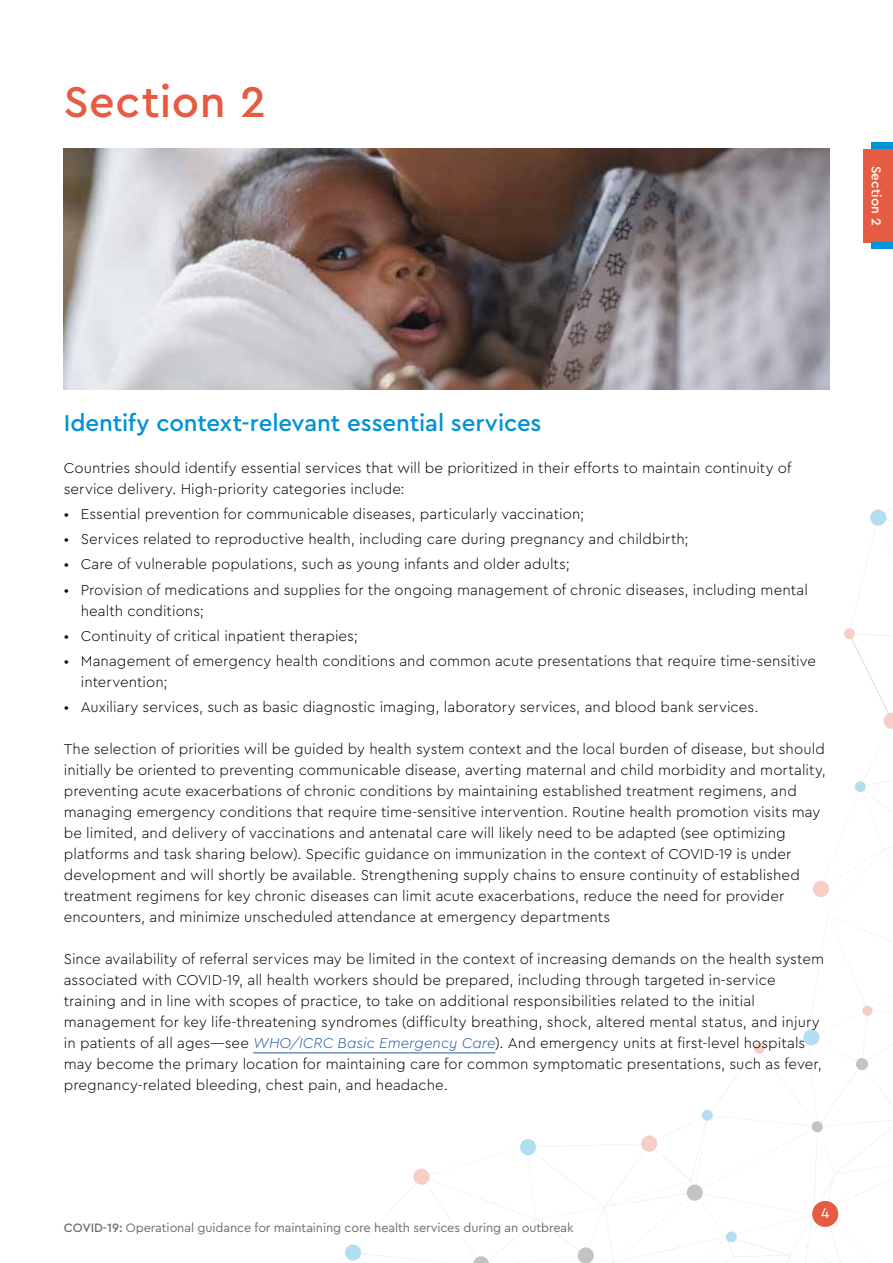
<style>
.page{position:relative;width:893px;height:1263px;background:#fff}
.page>*{position:absolute;margin:0;border:0;box-sizing:border-box;transform-origin:0 0}
.t1{font:500 45px "Cera Pro";letter-spacing:.01em;color:#e65c42}
.t2{font:500 24px "Cera Pro";letter-spacing:-.005em;color:#0093d5}
.t3{font:300 15px/21px "Cera Pro";letter-spacing:.005em;color:#000}
.t4{font:15px "Cera Pro";color:#fff}
.t5{font:500 13.5px "Cera Pro";letter-spacing:.01em;color:#fff}
.t6{font:12.75px "Cera Pro";letter-spacing:-.01em;color:#6d6e71}
.s1{font-style:italic;color:#215e9e}
.s2{font-weight:500}
</style>
<div class="page">
<svg style="left:257px;top:506px;width:636px;height:757px"></svg>
<svg style="left:345px;top:1244px;width:16px;height:17px"></svg>
<div style="left:856px;top:1058px;width:12px;height:12px;background:#c2c3c3;border-radius:50%"></div>
<div style="left:862px;top:1006px;width:11px;height:10px;background:#f7cec6;border-radius:50%"></div>
<div style="left:813px;top:881px;width:16px;height:16px;background:#f7cec6;border-radius:50%"></div>
<svg style="left:870px;top:509px;width:16px;height:17px"></svg>
<div style="left:803px;top:1029px;width:16px;height:16px;background:#b3def2;border-radius:50%"></div>
<svg style="left:641px;top:1135px;width:16px;height:17px"></svg>
<svg style="left:413px;top:1169px;width:17px;height:16px"></svg>
<div style="left:578px;top:1247px;width:16px;height:16px;background:#c2c3c3;border-radius:50%"></div>
<div style="left:702px;top:1110px;width:11px;height:11px;background:#b3def2;border-radius:50%"></div>
<div style="left:726px;top:1231px;width:11px;height:11px;background:#b3def2;border-radius:50%"></div>
<div style="left:812px;top:1121px;width:11px;height:11px;background:#c2c3c3;border-radius:50%"></div>
<div style="left:812px;top:1201px;width:26px;height:26px;background:#e65c42;border-radius:50%"></div>
<div style="left:863px;top:149px;width:30px;height:93px;background:#e65c42"></div>
<img style="left:64px;top:149px;width:765px;height:241px">
<hr style="left:253px;top:1052px;width:242px;height:1px;background:#215e9e">
<div style="left:872px;top:142px;width:21px;height:7px;background:#0093d5"></div>
<div style="left:872px;top:242px;width:21px;height:7px;background:#0093d5"></div>
<h1 class="t1" style="left:64px;top:72px;width:204px">Section 2</h1>
<p class="t5" style="left:885px;top:166px;width:61px;rotate:90deg">Section 2</p>
<h2 class="t2" style="left:64px;top:406px;width:479px">Identify context-relevant essential services</h2>
<p class="t3" style="left:64px;top:456px;width:729px">Countries should identify essential services that will be prioritized in their efforts to maintain continuity of service delivery. High-priority categories include:</p>
<p class="t3" style="left:64px;top:503px;width:522px">• Essential prevention for communicable diseases, particularly vaccination;</p>
<p class="t3" style="left:64px;top:528px;width:626px">• Services related to reproductive health, including care during pregnancy and childbirth;</p>
<p class="t3" style="left:64px;top:553px;width:508px">• Care of vulnerable populations, such as young infants and older adults;</p>
<p class="t3" style="left:81px;top:578px;width:729px;text-indent:-17px">• Provision of medications and supplies for the ongoing management of chronic diseases, including mental health conditions;</p>
<p class="t3" style="left:64px;top:625px;width:296px">• Continuity of critical inpatient therapies;</p>
<p class="t3" style="left:81px;top:650px;width:737px;text-indent:-17px">• Management of emergency health conditions and common acute presentations that require time-sensitive intervention;</p>
<p class="t3" style="left:64px;top:696px;width:696px">• Auxiliary services, such as basic diagnostic imaging, laboratory services, and blood bank services.</p>
<p class="t3" style="left:64px;top:738px;width:764px">The selection of priorities will be guided by health system context and the local burden of disease, but should initially be oriented to preventing communicable disease, averting maternal and child morbidity and mortality, preventing acute exacerbations of chronic conditions by maintaining established treatment regimens, and managing emergency conditions that require time-sensitive intervention. Routine health promotion visits may be limited, and delivery of vaccinations and antenatal care will likely need to be adapted (see optimizing platforms and task sharing below). Specific guidance on immunization in the context of COVID-19 is under development and will shortly be available. Strengthening supply chains to ensure continuity of established treatment regimens for key chronic diseases can limit acute exacerbations, reduce the need for provider encounters, and minimize unscheduled attendance at emergency departments</p>
<p class="t3" style="left:64px;top:948px;width:762px">Since availability of referral services may be limited in the context of increasing demands on the health system associated with COVID-19, all health workers should be prepared, including through targeted in-service training and in line with scopes of practice, to take on additional responsibilities related to the initial management for key life-threatening syndromes (difficulty breathing, shock, altered mental status, and injury in patients of all ages—see <span class="s1">WHO/ICRC Basic Emergency Care</span>). And emergency units at first-level hospitals may become the primary location for maintaining care for common symptomatic presentations, such as fever, pregnancy-related bleeding, chest pain, and headache.</p>
<p class="t6" style="left:64px;top:1219px;width:511px"><span class="s2">COVID-19:</span> Operational guidance for maintaining core health services during an outbreak</p>
<p class="t4" style="left:821px;top:1203px;width:10px">4</p>
</div>
